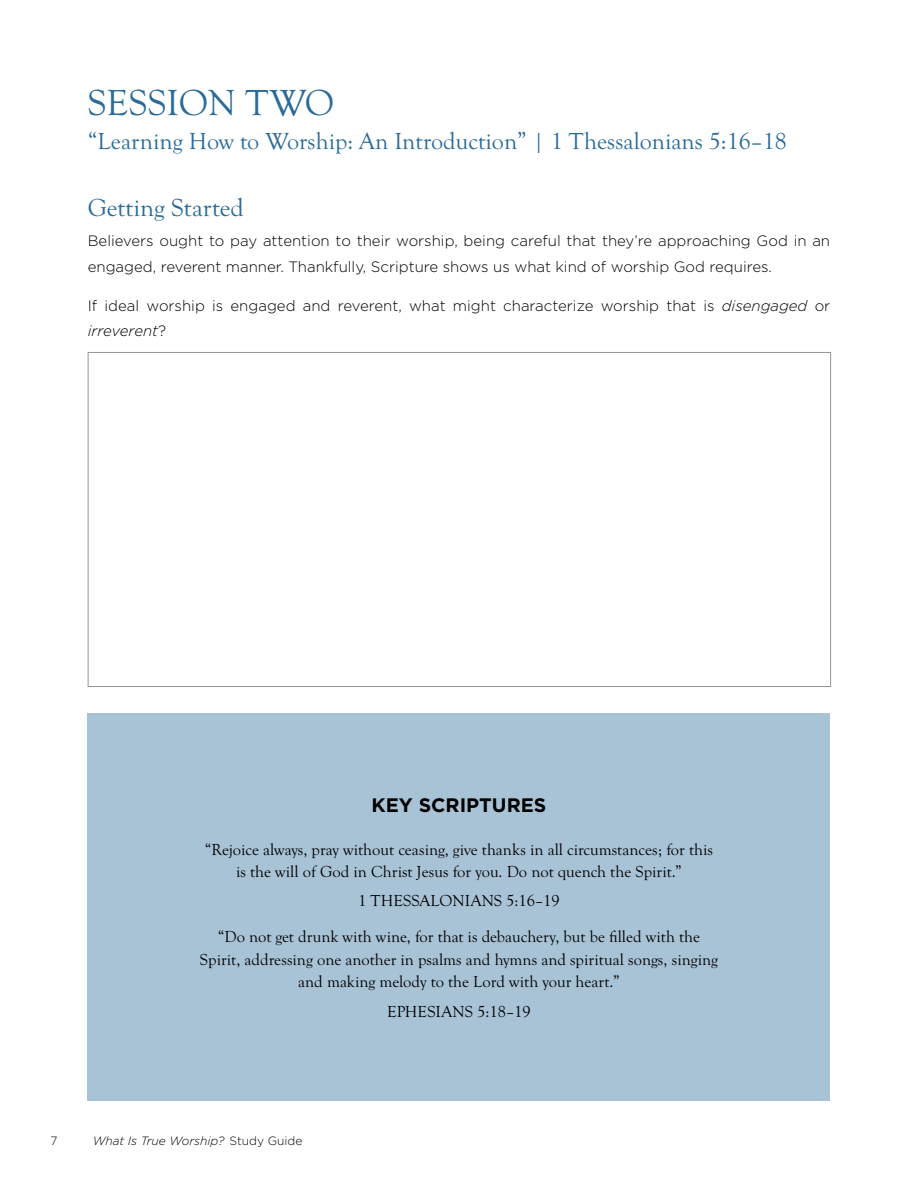
<style>
.page{position:relative;width:918px;height:1188px;background:#fff}
.page>*{position:absolute;margin:0;border:0;box-sizing:border-box;transform-origin:0 0}
.t1{font:37.5px "Goudy Old Sty";color:#286a99}
.t2{font:25.5px "Goudy Old Sty";color:#286a99}
.t3{font:24px "Goudy Old Sty";color:#286a99}
.t4{font:700 19.5px "Gotham";color:#000}
.t5{font:16.5px/22.5px "Goudy Old Sty";color:#000;text-align:center}
.t6{font:300 15px/25.5px "Gotham";color:#000}
.t7{font:italic 300 12px "Gotham";color:#000}
.t8{font:300 12px "Gotham";color:#000}
.s1{font-style:italic}
.s2{font-style:normal}
</style>
<div class="page">
<div style="left:88px;top:713px;width:742px;height:387px;background:#a9c3d6"></div>
<h1 class="t1" style="left:88px;top:82px;width:248px">SESSION TWO</h1>
<h3 class="t3" style="left:88px;top:128px;width:701px">“Learning How to Worship: An Introduction” | 1 Thessalonians 5:16–18</h3>
<h2 class="t2" style="left:88px;top:194px;width:157px">Getting Started</h2>
<p class="t6" style="left:88px;top:228px;width:744px">Believers ought to pay attention to their worship, being careful that they’re approaching God in an engaged, reverent manner. Thankfully, Scripture shows us what kind of worship God requires.</p>
<p class="t6" style="left:88px;top:292px;width:744px">If ideal worship is engaged and reverent, what might characterize worship that is <span class="s1">disengaged</span> or <span class="s1">irreverent</span>?</p>
<p class="t4" style="left:372px;top:792px;width:176px">KEY SCRIPTURES</p>
<p class="t5" style="left:205px;top:838px;width:510px">“Rejoice always, pray without ceasing, give thanks in all circumstances; for this is the will of God in Christ Jesus for you. Do not quench the Spirit.”</p>
<p class="t5" style="left:218px;top:883px;width:484px;line-height:36px">1 THESSALONIANS 5:16–19<br>“Do not get drunk with wine, for that is debauchery, but be filled with the</p>
<p class="t5" style="left:200px;top:949px;width:519px">Spirit, addressing one another in psalms and hymns and spiritual songs, singing and making melody to the Lord with your heart.”</p>
<p class="t5" style="left:387px;top:1000px;width:145px">EPHESIANS 5:18–19</p>
<p class="t8" style="left:50px;top:1133px;width:9px">7</p>
<p class="t7" style="left:93px;top:1133px;width:211px">What Is True Worship? <span class="s2">Study Guide</span></p>
</div>
